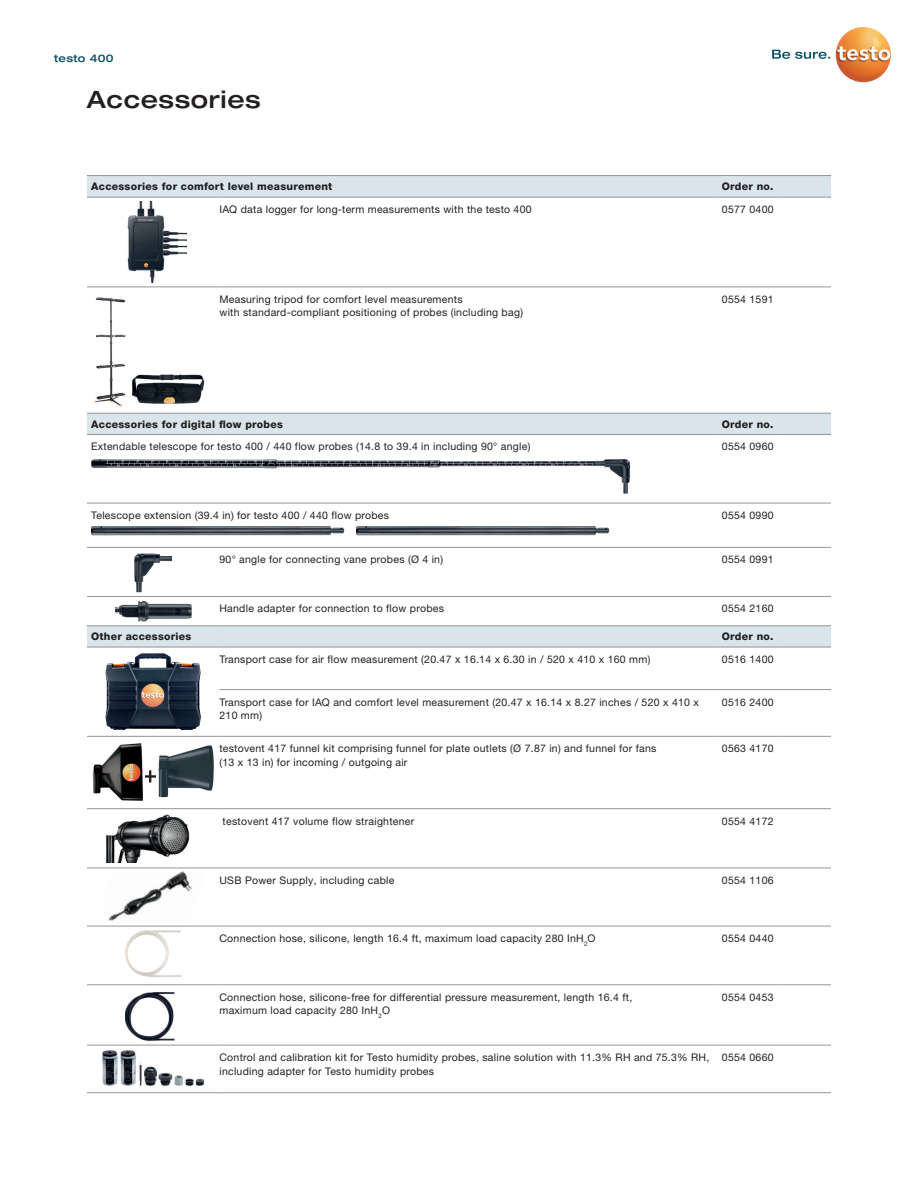
<style>
.page{position:relative;width:918px;height:1188px;background:#fff}
.page>*{position:absolute;margin:0;border:0;box-sizing:border-box;transform-origin:0 0}
.Headline_16pt{font:500 expanded 24px "Helvetica Neue LTW1 G";letter-spacing:.025em;color:#231f20}
.table_product_body{font:10.5px/13.5px "Helvetica Neue LTW1 G";letter-spacing:.025em;color:#231f20}
.table_product_header{font:800 10.5px "Helvetica Neue LTW1 G";letter-spacing:.025em;color:#231f20}
.OrderText_P2{font:10.5px "Helvetica Neue LTW1 G";letter-spacing:.025em;color:#231f20}
.DS_Rubrik{font:500 expanded 10.5px "Helvetica Neue LTW1 G";letter-spacing:.025em;color:#074f64}
</style>
<div class="page">
<svg style="left:772px;top:50px;width:58px;height:9px"></svg>
<img style="left:836px;top:27px;width:55px;height:55px;border-radius:28px">
<svg style="left:87px;top:176px;width:744px;height:471px"></svg>
<hr style="left:87px;top:503px;width:132px;height:1px;background:#939598">
<hr style="left:219px;top:503px;width:495px;height:1px;background:#939598">
<hr style="left:714px;top:736px;width:64px;height:1px;background:#939598">
<hr style="left:87px;top:808px;width:132px;height:1px;background:#939598">
<hr style="left:219px;top:808px;width:495px;height:1px;background:#939598">
<hr style="left:714px;top:808px;width:64px;height:1px;background:#939598">
<hr style="left:714px;top:1045px;width:64px;height:1px;background:#939598">
<hr style="left:778px;top:197px;width:53px;height:1px;background:#939598">
<hr style="left:778px;top:647px;width:53px;height:1px;background:#939598">
<hr style="left:778px;top:689px;width:53px;height:1px;background:#939598">
<hr style="left:778px;top:736px;width:53px;height:1px;background:#939598">
<hr style="left:778px;top:808px;width:53px;height:1px;background:#939598">
<hr style="left:778px;top:1045px;width:53px;height:1px;background:#939598">
<hr style="left:87px;top:197px;width:132px;height:1px;background:#939598">
<hr style="left:219px;top:197px;width:495px;height:1px;background:#939598">
<hr style="left:714px;top:197px;width:64px;height:1px;background:#939598">
<hr style="left:219px;top:647px;width:495px;height:1px;background:#939598">
<hr style="left:714px;top:647px;width:64px;height:1px;background:#939598">
<hr style="left:714px;top:689px;width:64px;height:1px;background:#939598">
<hr style="left:714px;top:984px;width:64px;height:1px;background:#939598">
<hr style="left:714px;top:175px;width:64px;height:1px;background:#939598">
<hr style="left:778px;top:175px;width:53px;height:1px;background:#939598">
<hr style="left:714px;top:413px;width:64px;height:1px;background:#939598">
<hr style="left:778px;top:413px;width:53px;height:1px;background:#939598">
<hr style="left:714px;top:868px;width:64px;height:1px;background:#939598">
<hr style="left:778px;top:868px;width:53px;height:1px;background:#939598">
<hr style="left:714px;top:1092px;width:64px;height:1px;background:#939598">
<hr style="left:778px;top:1092px;width:53px;height:1px;background:#939598">
<hr style="left:87px;top:1045px;width:132px;height:1px;background:#939598">
<hr style="left:219px;top:1045px;width:495px;height:1px;background:#939598">
<hr style="left:87px;top:984px;width:132px;height:1px;background:#939598">
<hr style="left:219px;top:984px;width:495px;height:1px;background:#939598">
<hr style="left:87px;top:175px;width:132px;height:1px;background:#939598">
<hr style="left:219px;top:175px;width:495px;height:1px;background:#939598">
<hr style="left:87px;top:413px;width:132px;height:1px;background:#939598">
<hr style="left:219px;top:413px;width:495px;height:1px;background:#939598">
<hr style="left:87px;top:547px;width:132px;height:1px;background:#939598">
<hr style="left:87px;top:596px;width:132px;height:1px;background:#939598">
<hr style="left:87px;top:625px;width:132px;height:1px;background:#939598">
<hr style="left:219px;top:625px;width:495px;height:1px;background:#939598">
<hr style="left:87px;top:868px;width:132px;height:1px;background:#939598">
<hr style="left:219px;top:1092px;width:495px;height:1px;background:#939598">
<hr style="left:219px;top:547px;width:495px;height:1px;background:#939598">
<hr style="left:219px;top:596px;width:495px;height:1px;background:#939598">
<hr style="left:219px;top:868px;width:495px;height:1px;background:#939598">
<hr style="left:87px;top:287px;width:132px;height:1px;background:#939598">
<hr style="left:219px;top:287px;width:495px;height:1px;background:#939598">
<hr style="left:714px;top:287px;width:64px;height:1px;background:#939598">
<hr style="left:778px;top:287px;width:53px;height:1px;background:#939598">
<hr style="left:87px;top:926px;width:132px;height:1px;background:#939598">
<hr style="left:219px;top:926px;width:495px;height:1px;background:#939598">
<hr style="left:714px;top:926px;width:64px;height:1px;background:#939598">
<hr style="left:778px;top:926px;width:53px;height:1px;background:#939598">
<hr style="left:778px;top:984px;width:53px;height:1px;background:#939598">
<hr style="left:87px;top:1092px;width:132px;height:1px;background:#939598">
<hr style="left:219px;top:689px;width:495px;height:1px;background:#939598">
<hr style="left:219px;top:736px;width:495px;height:1px;background:#939598">
<hr style="left:714px;top:434px;width:64px;height:1px;background:#939598">
<hr style="left:714px;top:503px;width:64px;height:1px;background:#939598">
<hr style="left:714px;top:547px;width:64px;height:1px;background:#939598">
<hr style="left:714px;top:596px;width:64px;height:1px;background:#939598">
<hr style="left:714px;top:625px;width:64px;height:1px;background:#939598">
<hr style="left:778px;top:434px;width:53px;height:1px;background:#939598">
<hr style="left:778px;top:503px;width:53px;height:1px;background:#939598">
<hr style="left:778px;top:547px;width:53px;height:1px;background:#939598">
<hr style="left:778px;top:596px;width:53px;height:1px;background:#939598">
<hr style="left:778px;top:625px;width:53px;height:1px;background:#939598">
<hr style="left:87px;top:434px;width:132px;height:1px;background:#939598">
<hr style="left:219px;top:434px;width:495px;height:1px;background:#939598">
<hr style="left:87px;top:647px;width:132px;height:1px;background:#939598">
<hr style="left:87px;top:736px;width:132px;height:1px;background:#939598">
<img style="left:120px;top:201px;width:66px;height:82px">
<img style="left:91px;top:291px;width:44px;height:118px">
<img style="left:91px;top:459px;width:539px;height:35px">
<img style="left:356px;top:524px;width:257px;height:14px">
<img style="left:91px;top:524px;width:257px;height:14px">
<img style="left:134px;top:553px;width:38px;height:39px">
<img style="left:115px;top:601px;width:77px;height:21px">
<img style="left:105px;top:653px;width:96px;height:77px">
<svg style="left:145px;top:770px;width:11px;height:13px"></svg>
<img style="left:92px;top:743px;width:51px;height:58px">
<img style="left:158px;top:745px;width:56px;height:53px">
<img style="left:105px;top:814px;width:85px;height:48px">
<img style="left:108px;top:871px;width:84px;height:50px">
<img style="left:125px;top:930px;width:57px;height:47px">
<img style="left:125px;top:992px;width:50px;height:49px">
<img style="left:102px;top:1050px;width:102px;height:36px">
<img style="left:131px;top:374px;width:79px;height:34px">
<p class="DS_Rubrik" style="left:54px;top:51px;width:61px">testo 400</p>
<p class="Headline_16pt" style="left:87px;top:84px;width:175px">Accessories</p>
<p class="table_product_header" style="left:91px;top:180px;width:243px">Accessories for comfort level measurement</p>
<p class="table_product_header" style="left:722px;top:180px;width:53px">Order no.</p>
<p class="table_product_body" style="left:219px;top:203px;width:314px">IAQ data logger for long-term measurements with the testo 400</p>
<p class="table_product_body" style="left:722px;top:203px;width:53px">0577 0400</p>
<p class="table_product_body" style="left:219px;top:292px;width:305px">Measuring tripod for comfort level measurements<br>with standard-compliant positioning of probes (including bag)</p>
<p class="table_product_body" style="left:722px;top:292px;width:53px">0554 1591</p>
<p class="table_product_header" style="left:91px;top:418px;width:193px">Accessories for digital flow probes</p>
<p class="table_product_header" style="left:722px;top:418px;width:53px">Order no.</p>
<p class="table_product_body" style="left:91px;top:440px;width:441px">Extendable telescope for testo 400 / 440 flow probes (14.8 to 39.4 in including 90° angle)</p>
<p class="table_product_body" style="left:722px;top:440px;width:53px">0554 0960</p>
<p class="table_product_body" style="left:91px;top:508px;width:299px">Telescope extension (39.4 in) for testo 400 / 440 flow probes</p>
<p class="table_product_body" style="left:722px;top:508px;width:53px">0554 0990</p>
<p class="table_product_body" style="left:219px;top:553px;width:225px">90° angle for connecting vane probes (Ø 4 in)</p>
<p class="table_product_body" style="left:722px;top:553px;width:53px">0554 0991</p>
<p class="table_product_body" style="left:219px;top:602px;width:226px">Handle adapter for connection to flow probes</p>
<p class="table_product_body" style="left:722px;top:602px;width:53px">0554 2160</p>
<p class="table_product_header" style="left:91px;top:630px;width:102px">Other accessories</p>
<p class="table_product_header" style="left:722px;top:630px;width:53px">Order no.</p>
<p class="table_product_body" style="left:219px;top:652px;width:432px">Transport case for air flow measurement (20.47 x 16.14 x 6.30 in / 520 x 410 x 160 mm)</p>
<p class="table_product_body" style="left:722px;top:652px;width:53px">0516 1400</p>
<p class="table_product_body" style="left:219px;top:695px;width:481px">Transport case for IAQ and comfort level measurement (20.47 x 16.14 x 8.27 inches / 520 x 410 x<br>210 mm)</p>
<p class="table_product_body" style="left:722px;top:695px;width:53px">0516 2400</p>
<p class="table_product_body" style="left:219px;top:742px;width:439px">testovent 417 funnel kit comprising funnel for plate outlets (Ø 7.87 in) and funnel for fans (13 x 13 in) for incoming / outgoing air</p>
<p class="table_product_body" style="left:722px;top:742px;width:53px">0563 4170</p>
<p class="OrderText_P2" style="left:223px;top:814px;width:193px">testovent 417 volume flow straightener</p>
<p class="table_product_body" style="left:722px;top:814px;width:53px">0554 4172</p>
<p class="OrderText_P2" style="left:219px;top:874px;width:177px">USB Power Supply, including cable</p>
<p class="table_product_body" style="left:722px;top:873px;width:53px">0554 1106</p>
<p class="table_product_body" style="left:219px;top:932px;width:378px">Connection hose, silicone, length 16.4 ft, maximum load capacity 280 InH<sub>2</sub>O</p>
<p class="table_product_body" style="left:722px;top:932px;width:53px">0554 0440</p>
<p class="table_product_body" style="left:219px;top:990px;width:414px">Connection hose, silicone-free for differential pressure measurement, length 16.4 ft, maximum load capacity 280 InH<sub>2</sub>O</p>
<p class="table_product_body" style="left:722px;top:990px;width:53px">0554 0453</p>
<p class="table_product_body" style="left:219px;top:1051px;width:491px">Control and calibration kit for Testo humidity probes, saline solution with 11.3% RH and 75.3% RH, including adapter for Testo humidity probes</p>
<p class="table_product_body" style="left:722px;top:1051px;width:53px">0554 0660</p>
</div>
